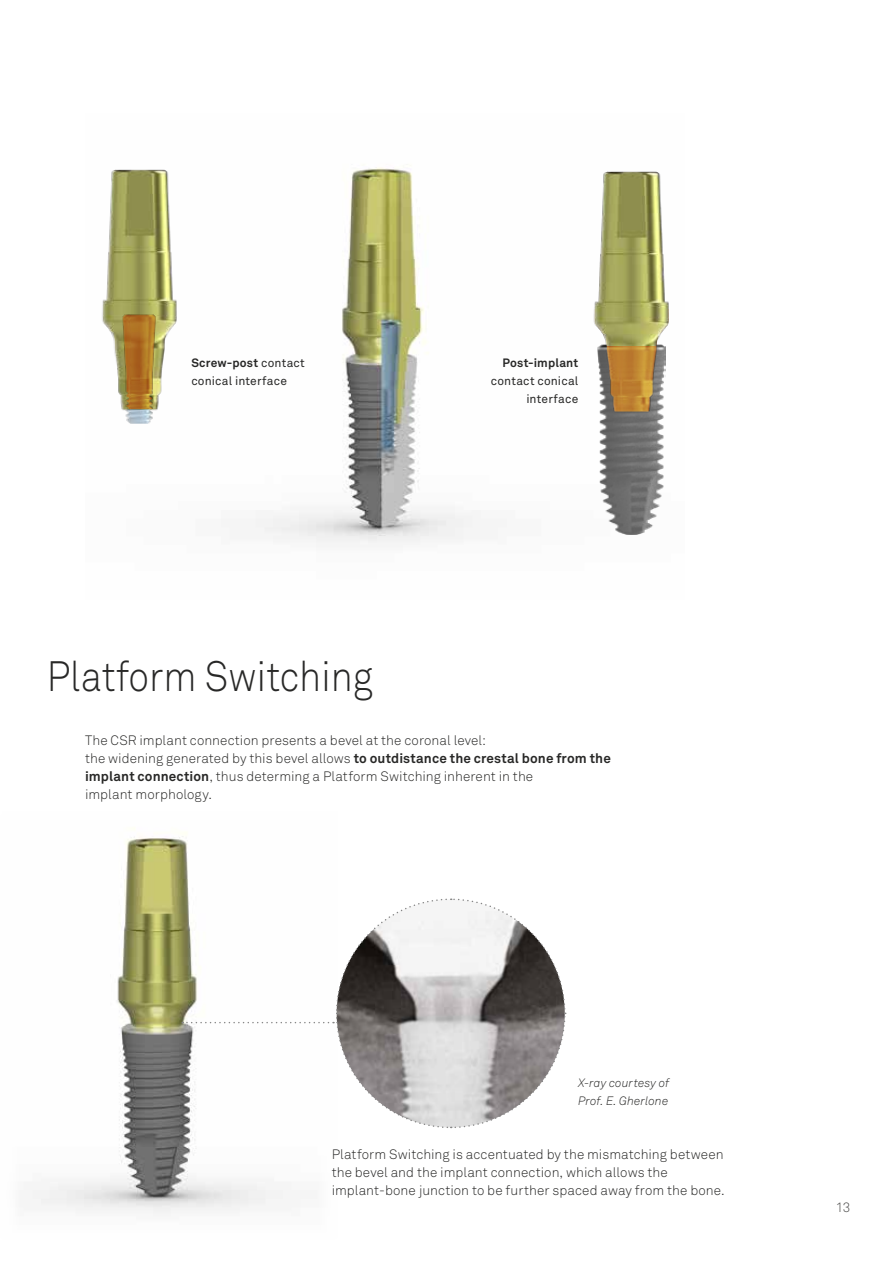
<style>
.page{position:relative;width:893px;height:1263px;background:#fff}
.page>*{position:absolute;margin:0;border:0;box-sizing:border-box;transform-origin:0 0}
.t1{font:42px "Akkurat Light Pro";color:#282827;scale:.9 1}
.t2{font:13.5px/18px "Akkurat Light Pro";letter-spacing:.005em;color:#282827}
.t3{font:13.5px "Akkurat Light Pro";color:#4a4a49}
.t4{font:12px/18px "Akkurat Pro";letter-spacing:.015em;color:#282827}
.t5{font:italic 12px/18px "Akkurat Light Pro";letter-spacing:.005em;color:#282827}
.t6{font:700 12px "Akkurat Pro";letter-spacing:.015em;color:#282827}
.s1{font-weight:700}
.s2{font-family:"Akkurat Pro";font-weight:700}
</style>
<div class="page">
<img style="left:32px;top:828px;width:251px;height:386px">
<svg style="left:182px;top:898px;width:384px;height:231px"></svg>
<img style="left:255px;top:167px;width:385px;height:376px">
<img style="left:597px;top:435px;width:67px;height:99px">
<img style="left:573px;top:345px;width:93px;height:90px">
<img style="left:573px;top:167px;width:96px;height:178px">
<img style="left:102px;top:169px;width:75px;height:242px">
<img style="left:123px;top:409px;width:32px;height:15px">
<img style="left:123px;top:314px;width:32px;height:95px">
<p class="t4" style="left:191px;top:354px;width:115px"><span class="s1">Screw-post</span> contact conical interface</p>
<p class="t6" style="left:502px;top:355px;width:77px">Post-implant</p>
<p class="t4" style="left:491px;top:372px;width:89px;text-align:right">contact conical interface</p>
<h1 class="t1" style="left:47px;top:651px;width:364px">Platform Switching</h1>
<p class="t2" style="left:85px;top:731px;width:527px">The CSR implant connection presents a bevel at the coronal level:<br>the widening generated by this bevel allows <span class="s2">to outdistance the crestal bone from the implant connection</span>, thus determing a Platform Switching inherent in the<br>implant morphology.</p>
<p class="t5" style="left:578px;top:1074px;width:93px">X-ray courtesy of<br>Prof. E. Gherlone</p>
<p class="t2" style="left:332px;top:1145px;width:395px">Platform Switching is accentuated by the mismatching between the bevel and the implant connection, which allows the implant-bone junction to be further spaced away from the bone.</p>
<p class="t3" style="left:836px;top:1199px;width:16px">13</p>
</div>
